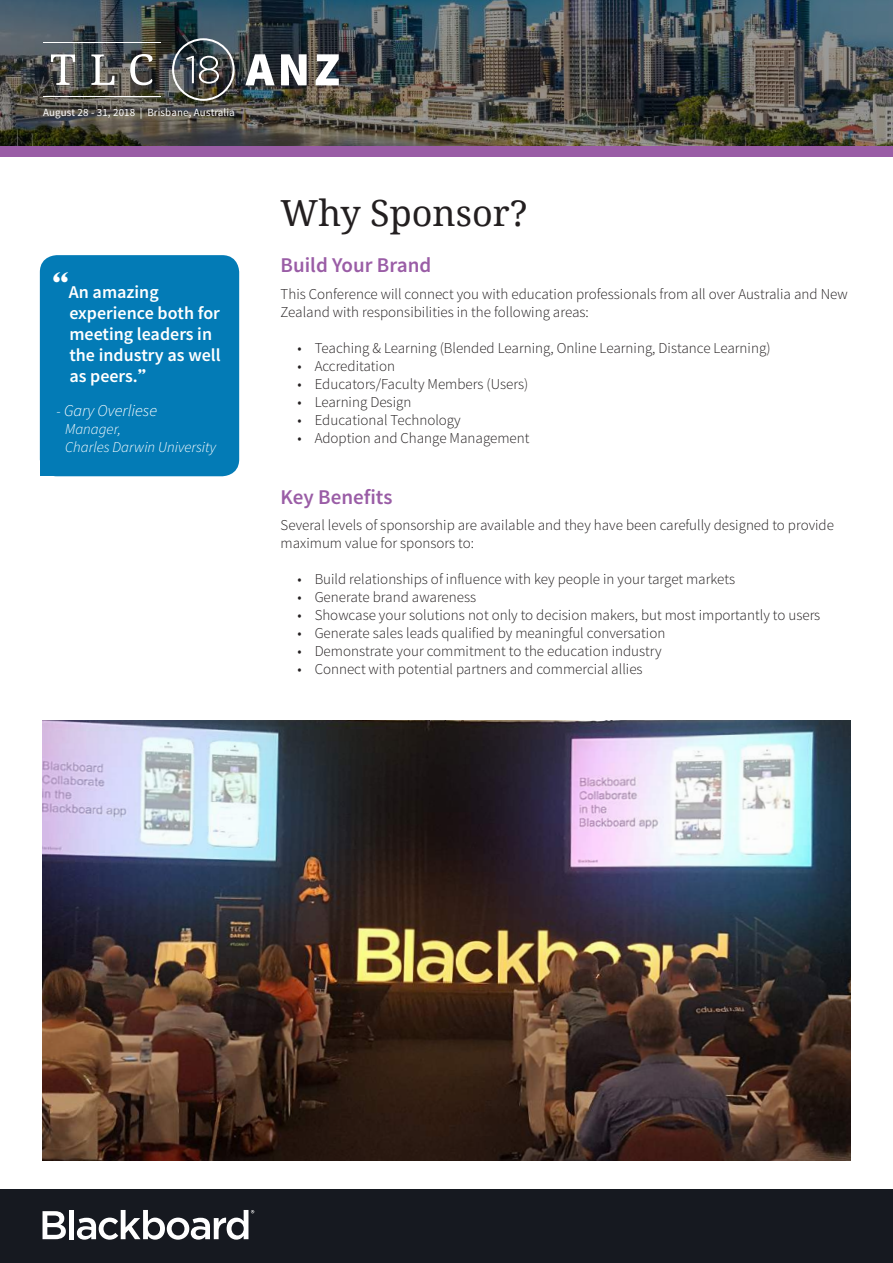
<style>
.page{position:relative;width:893px;height:1263px;background:#fff}
.page>*{position:absolute;margin:0;border:0;box-sizing:border-box;transform-origin:0 0}
.t1{font:36px "Noto Serif";color:#231f20}
.t2{font:600 21px "Source Sans Pro";color:#9a5da6}
.t3{font:600 18px/21px "Source Sans Pro";color:#fff}
.t4{font:italic 300 16.5px "Source Sans Pro";color:#fff}
.t5{font:300 15px/18px "Source Sans Pro";color:#231f20}
.t6{font:italic 300 15px/18px "Source Sans Pro";color:#fff}
.t7{font:10.95px "Source Sans Pro";letter-spacing:.01em;color:#fff}
.s1{font-family:"Perpetua Titling";font-weight:700;font-size:36px}
.s2{font-family:"Perpetua Titling";font-weight:700}
.s3{font-size:15px}
</style>
<div class="page">
<img style="left:0;top:0;width:893px;height:146px">
<div style="left:0;top:1189px;width:893px;height:74px;background:#161920"></div>
<div style="left:0;top:146px;width:893px;height:10px;background:#9a5da6"></div>
<svg style="left:43px;top:1211px;width:23px;height:28px"></svg>
<div style="left:69px;top:1210px;width:5px;height:29px;background:#fff"></div>
<svg style="left:77px;top:1210px;width:177px;height:30px"></svg>
<img style="left:172px;top:38px;width:63px;height:63px">
<svg style="left:51px;top:54px;width:24px;height:31px"></svg>
<svg style="left:91px;top:54px;width:24px;height:31px"></svg>
<svg style="left:130px;top:54px;width:23px;height:31px"></svg>
<hr style="left:43px;top:42px;width:117px;height:1px;background:#fff">
<hr style="left:43px;top:97px;width:117px;height:1px;background:#fff">
<svg style="left:245px;top:54px;width:30px;height:31px"></svg>
<svg style="left:281px;top:54px;width:26px;height:31px"></svg>
<svg style="left:316px;top:54px;width:23px;height:31px"></svg>
<img style="left:43px;top:720px;width:807px;height:440px">
<div style="left:40px;top:255px;width:199px;height:221px;background:#037bb6;border-radius:17px"></div>
<svg style="left:40px;top:463px;width:13px;height:13px"></svg>
<p class="t7" style="left:43px;top:106px;width:193px">August 28 - 31, 2018 | Brisbane, Australia</p>
<p class="t3" style="left:69px;top:282px;width:153px;text-indent:-17px"><span class="s1">“</span>An amazing experience both for meeting leaders in the industry as well as peers.<span class="s2">”</span></p>
<p class="t4" style="left:57px;top:400px;width:102px"><span class="s3">-</span> Gary Overliese</p>
<p class="t6" style="left:65px;top:420px;width:152px">Manager,<br>Charles Darwin University</p>
<h1 class="t1" style="left:281px;top:188px;width:249px">Why Sponsor?</h1>
<h2 class="t2" style="left:281px;top:252px;width:152px">Build Your Brand</h2>
<p class="t5" style="left:281px;top:285px;width:569px">This Conference will connect you with education professionals from all over Australia and New<br>Zealand with responsibilities in the following areas:</p>
<p class="t5" style="left:298px;top:339px;width:475px">• Teaching &amp; Learning (Blended Learning, Online Learning, Distance Learning)</p>
<p class="t5" style="left:298px;top:357px;width:99px">• Accreditation</p>
<p class="t5" style="left:298px;top:375px;width:232px">• Educators/Faculty Members (Users)</p>
<p class="t5" style="left:298px;top:393px;width:115px">• Learning Design</p>
<p class="t5" style="left:298px;top:411px;width:165px">• Educational Technology</p>
<p class="t5" style="left:298px;top:429px;width:233px">• Adoption and Change Management</p>
<h2 class="t2" style="left:281px;top:484px;width:113px">Key Benefits</h2>
<p class="t5" style="left:281px;top:516px;width:555px">Several levels of sponsorship are available and they have been carefully designed to provide maximum value for sponsors to:</p>
<p class="t5" style="left:298px;top:570px;width:439px">• Build relationships of influence with key people in your target markets</p>
<p class="t5" style="left:298px;top:588px;width:180px">• Generate brand awareness</p>
<p class="t5" style="left:298px;top:606px;width:524px">• Showcase your solutions not only to decision makers, but most importantly to users</p>
<p class="t5" style="left:298px;top:624px;width:369px">• Generate sales leads qualified by meaningful conversation</p>
<p class="t5" style="left:298px;top:642px;width:365px">• Demonstrate your commitment to the education industry</p>
<p class="t5" style="left:298px;top:660px;width:346px">• Connect with potential partners and commercial allies</p>
</div>
